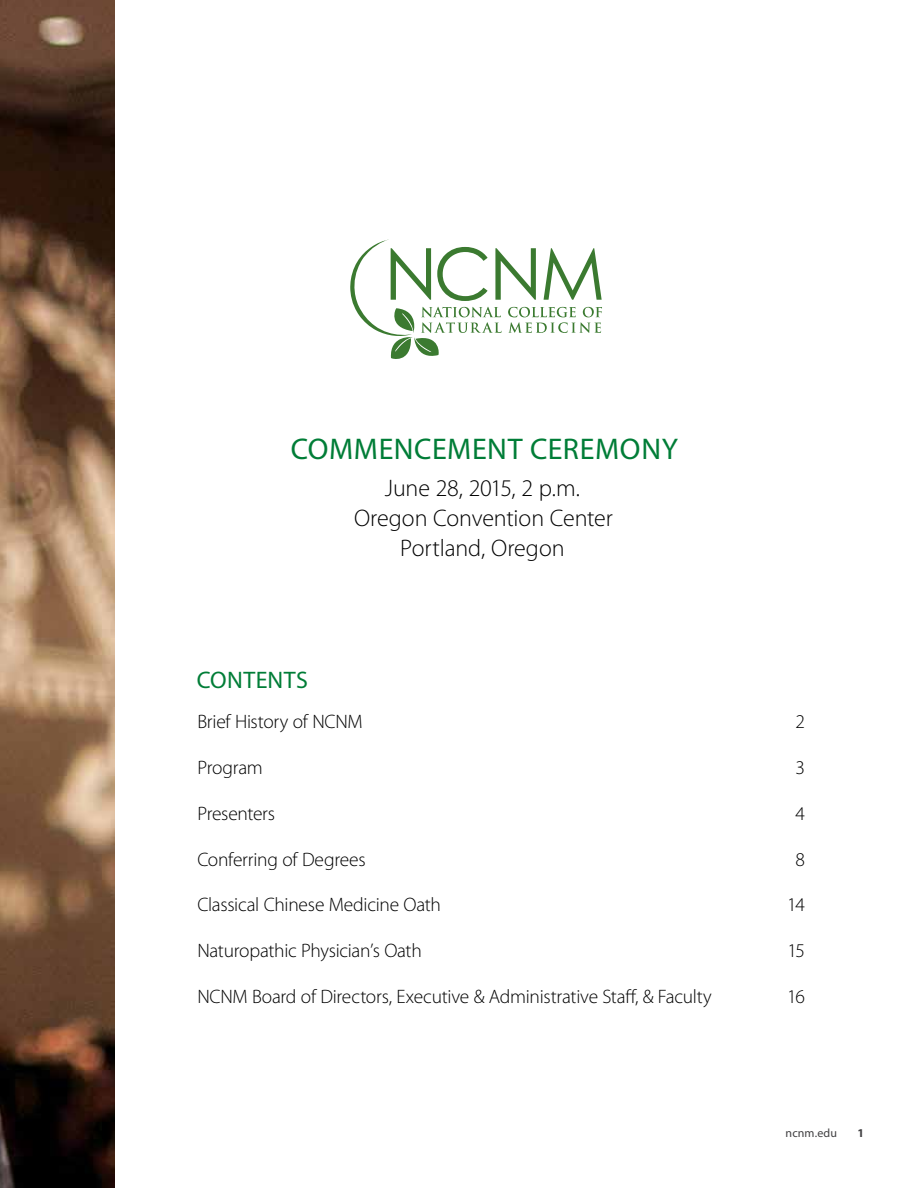
<style>
.page{position:relative;width:918px;height:1188px;background:#fff}
.page>*{position:absolute;margin:0;border:0;box-sizing:border-box;transform-origin:0 0}
.t1{font:30px "Myriad Pro";letter-spacing:.02em;color:#007d37}
.t2{font:300 24px/30px "Myriad Pro";letter-spacing:-.005em;color:#000;text-align:center}
.t3{font:24px "Myriad Pro";letter-spacing:.015em;color:#007d37}
.t4{font:300 19.5px "Myriad Pro";letter-spacing:-.015em;color:#000}
.t5{font:12px "Myriad Pro";letter-spacing:.005em;color:#414042}
.t6{font:700 12px "Myriad Pro";color:#414042}
</style>
<div class="page">
<img style="left:0;top:0;width:114px;height:1188px">
<svg style="left:350px;top:239px;width:252px;height:120px"></svg>
<h1 class="t1" style="left:291px;top:430px;width:389px">COMMENCEMENT CEREMONY</h1>
<p class="t2" style="left:354px;top:472px;width:260px">June 28, 2015, 2 p.m.<br>Oregon Convention Center<br>Portland, Oregon</p>
<p class="t3" style="left:197px;top:666px;width:113px">CONTENTS</p>
<p class="t4" style="left:197px;top:710px;width:167px">Brief History of NCNM</p>
<p class="t4" style="left:795px;top:710px;width:11px">2</p>
<p class="t4" style="left:197px;top:756px;width:67px">Program</p>
<p class="t4" style="left:795px;top:756px;width:11px">3</p>
<p class="t4" style="left:197px;top:802px;width:79px">Presenters</p>
<p class="t4" style="left:795px;top:802px;width:11px">4</p>
<p class="t4" style="left:197px;top:847px;width:170px">Conferring of Degrees</p>
<p class="t4" style="left:795px;top:847px;width:11px">8</p>
<p class="t4" style="left:197px;top:893px;width:245px">Classical Chinese Medicine Oath</p>
<p class="t4" style="left:787px;top:893px;width:19px">14</p>
<p class="t4" style="left:197px;top:939px;width:226px">Naturopathic Physician’s Oath</p>
<p class="t4" style="left:788px;top:939px;width:19px">15</p>
<p class="t4" style="left:197px;top:985px;width:516px">NCNM Board of Directors, Executive &amp; Administrative Staff, &amp; Faculty</p>
<p class="t4" style="left:787px;top:985px;width:19px">16</p>
<p class="t5" style="left:786px;top:1126px;width:53px">ncnm.edu</p>
<p class="t6" style="left:857px;top:1125px;width:8px">1</p>
</div>
